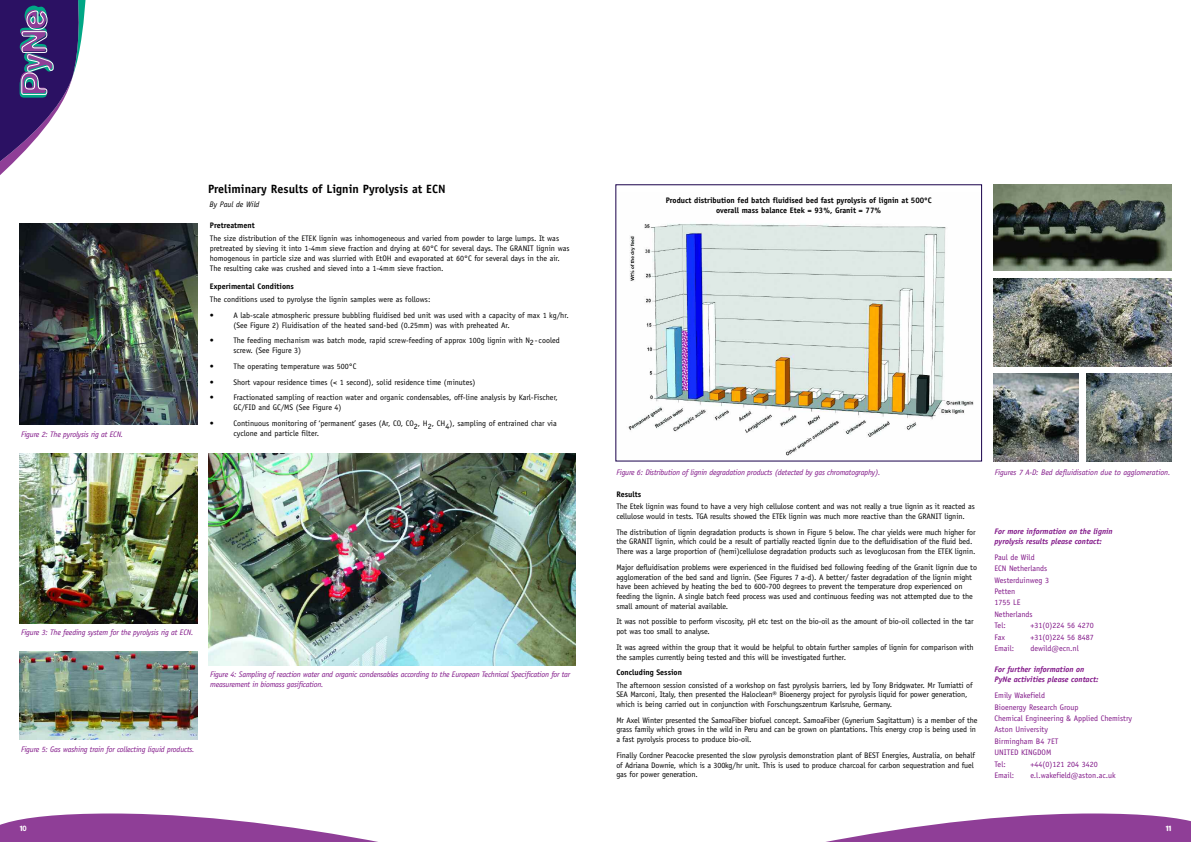
<style>
.page{position:relative;width:1191px;height:842px;background:#fff}
.page>*{position:absolute;margin:0;border:0;box-sizing:border-box;transform-origin:0 0}
.t1{font:700 12px "Officina Sans";color:#000}
.t2{font:8px/9.8px "Officina Sans";letter-spacing:-.01em;color:#000}
.t3{font:italic 8px/10px "Officina Sans";letter-spacing:-.025em;color:#811788}
.t4{font:8px/11.4px "Officina Sans";color:#811788}
.t5{font:700 8px/9.8px "Officina Sans";color:#000;text-align:center}
.t6{font:italic 700 8px/10px "Officina Sans";color:#811788}
.t7{font:italic 8px "Officina Sans";letter-spacing:-.005em;color:#811788}
.t8{font:italic 8px "Officina Sans";color:#000}
.t9{font:500 8px "Blur";color:#fff}
</style>
<div class="page">
<svg style="left:826px;top:813px;width:365px;height:29px"></svg>
<svg style="left:0;top:0;width:86px;height:175px"></svg>
<svg style="left:0;top:813px;width:378px;height:29px"></svg>
<img style="left:20px;top:223px;width:177px;height:202px">
<img style="left:20px;top:454px;width:177px;height:170px">
<img style="left:20px;top:652px;width:177px;height:88px">
<img style="left:993px;top:184px;width:178px;height:86px">
<img style="left:993px;top:279px;width:178px;height:88px">
<img style="left:993px;top:374px;width:85px;height:88px">
<img style="left:1086px;top:374px;width:85px;height:88px">
<img style="left:628px;top:224px;width:346px;height:232px">
<img style="left:209px;top:454px;width:366px;height:211px">
<p class="t3" style="left:21px;top:430px;width:104px">Figure 2: The pyrolysis rig at ECN.</p>
<h1 class="t1" style="left:208px;top:184px;width:239px">Preliminary Results of Lignin Pyrolysis at ECN</h1>
<p class="t8" style="left:209px;top:201px;width:51px">By Paul de Wild</p>
<p class="t5" style="left:210px;top:222px;width:46px">Pretreatment</p>
<p class="t2" style="left:210px;top:234px;width:361px">The size distribution of the ETEK lignin was inhomogeneous and varied from powder to large lumps. It was pretreated by sieving it into 1-4mm sieve fraction and drying at 60°C for several days. The GRANIT lignin was homogenous in particle size and was slurried with EtOH and evaporated at 60°C for several days in the air.<br>The resulting cake was crushed and sieved into a 1-4mm sieve fraction.</p>
<p class="t5" style="left:210px;top:282px;width:85px">Experimental Conditions</p>
<p class="t2" style="left:210px;top:292px;width:222px;line-height:15.7px">The conditions used to pyrolyse the lignin samples were as follows: •</p>
<p class="t2" style="left:233px;top:310px;width:337px">A lab-scale atmospheric pressure bubbling fluidised bed unit was used with a capacity of max 1 kg/hr. (See Figure 2) Fluidisation of the heated sand-bed (0.25mm) was with preheated Ar.</p>
<p class="t2" style="left:210px;top:336px;width:5px">•</p>
<p class="t2" style="left:233px;top:336px;width:328px">The feeding mechanism was batch mode, rapid screw-feeding of approx 100g lignin with N2-cooled screw. (See Figure 3)</p>
<p class="t2" style="left:210px;top:362px;width:5px">•</p>
<p class="t2" style="left:233px;top:362px;width:125px">The operating temperature was 500°C</p>
<p class="t2" style="left:210px;top:378px;width:5px">•</p>
<p class="t2" style="left:233px;top:378px;width:244px">Short vapour residence times (&lt; 1 second), solid residence time (minutes)</p>
<p class="t2" style="left:210px;top:393px;width:5px">•</p>
<p class="t2" style="left:233px;top:393px;width:326px">Fractionated sampling of reaction water and organic condensables, off-line analysis by Karl-Fischer,<br>GC/FID and GC/MS (See Figure 4)</p>
<p class="t2" style="left:210px;top:419px;width:5px">•</p>
<p class="t2" style="left:233px;top:419px;width:325px">Continuous monitoring of ‘permanent’ gases (Ar, CO, CO2, H2, CH4), sampling of entrained char via cyclone and particle filter.</p>
<p class="t3" style="left:21px;top:628px;width:174px">Figure 3: The feeding system for the pyrolysis rig at ECN.</p>
<p class="t3" style="left:210px;top:669px;width:361px">Figure 4: Sampling of reaction water and organic condensables according to the European Technical Specification for tar measurement in biomass gasification.</p>
<p class="t3" style="left:21px;top:745px;width:175px">Figure 5: Gas washing train for collecting liquid products.</p>
<p class="t5" style="left:666px;top:196px;width:267px">Product distribution fed batch fluidised bed fast pyrolysis of lignin at 500ºC overall mass balance Etek = 93%, Granit = 77%</p>
<p class="t3" style="left:616px;top:468px;width:265px">Figure 6: Distribution of lignin degradation products (detected by gas chromatography).</p>
<p class="t7" style="left:994px;top:469px;width:177px">Figures 7 A-D: Bed defluidisation due to agglomeration.</p>
<p class="t5" style="left:616px;top:490px;width:26px">Results</p>
<p class="t2" style="left:616px;top:502px;width:360px">The Etek lignin was found to have a very high cellulose content and was not really a true lignin as it reacted as cellulose would in tests. TGA results showed the ETEk lignin was much more reactive than the GRANIT lignin.</p>
<p class="t2" style="left:616px;top:528px;width:361px">The distribution of lignin degradation products is shown in Figure 5 below. The char yields were much higher for the GRANIT lignin, which could be a result of partially reacted lignin due to the defluidisation of the fluid bed.<br>There was a large proportion of (hemi)cellulose degradation products such as levoglucosan from the ETEK lignin.</p>
<p class="t2" style="left:616px;top:563px;width:362px">Major defluidisation problems were experienced in the fluidised bed following feeding of the Granit lignin due to agglomeration of the bed sand and lignin. (See Figures 7 a-d). A better/ faster degradation of the lignin might have been achieved by heating the bed to 600-700 degrees to prevent the temperature drop experienced on feeding the lignin. A single batch feed process was used and continuous feeding was not attempted due to the small amount of material available.</p>
<p class="t2" style="left:616px;top:617px;width:359px">It was not possible to perform viscosity, pH etc test on the bio-oil as the amount of bio-oil collected in the tar pot was too small to analyse.</p>
<p class="t2" style="left:616px;top:643px;width:359px">It was agreed within the group that it would be helpful to obtain further samples of lignin for comparison with the samples currently being tested and this will be investigated further.</p>
<p class="t5" style="left:616px;top:668px;width:67px">Concluding Session</p>
<p class="t2" style="left:616px;top:681px;width:358px">The afternoon session consisted of a workshop on fast pyrolysis barriers, led by Tony Bridgwater. Mr Tumiatti of<br>SEA Marconi, Italy, then presented the Haloclean® Bioenergy project for pyrolysis liquid for power generation, which is being carried out in conjunction with Forschungszentrum Karlsruhe, Germany.</p>
<p class="t2" style="left:616px;top:716px;width:362px">Mr Axel Winter presented the SamoaFiber biofuel concept. SamoaFiber (Gynerium Sagitattum) is a member of the grass family which grows in the wild in Peru and can be grown on plantations. This energy crop is being used in a fast pyrolysis process to produce bio-oil.</p>
<p class="t2" style="left:616px;top:751px;width:360px">Finally Cordner Peacocke presented the slow pyrolysis demonstration plant of BEST Energies, Australia, on behalf of Adriana Downie, which is a 300kg/hr unit. This is used to produce charcoal for carbon sequestration and fuel gas for power generation.</p>
<p class="t6" style="left:994px;top:527px;width:120px">For more information on the lignin pyrolysis results please contact:</p>
<p class="t4" style="left:994px;top:552px;width:56px">Paul de Wild<br>ECN Netherlands<br>Westerduinweg 3<br>Petten<br>1755 LE<br>Netherlands<br>Tel:</p>
<p class="t4" style="left:1030px;top:620px;width:65px">+31(0)224 56 4270</p>
<p class="t4" style="left:994px;top:632px;width:12px">Fax</p>
<p class="t4" style="left:1030px;top:632px;width:65px">+31(0)224 56 8487</p>
<p class="t4" style="left:994px;top:643px;width:21px">Email:</p>
<p class="t4" style="left:1030px;top:643px;width:50px">dewild@ecn.nl</p>
<p class="t6" style="left:994px;top:665px;width:105px">For further information on<br>PyNe activities please contact:</p>
<p class="t4" style="left:994px;top:690px;width:139px">Emily Wakefield<br>Bioenergy Research Group<br>Chemical Engineering &amp; Applied Chemistry<br>Aston University<br>Birmingham B4 7ET<br>UNITED KINGDOM<br>Tel:</p>
<p class="t4" style="left:1030px;top:759px;width:69px">+44(0)121 204 3420</p>
<p class="t4" style="left:994px;top:770px;width:21px">Email:</p>
<p class="t4" style="left:1030px;top:770px;width:87px">e.l.wakefield@aston.ac.uk</p>
<p class="t9" style="left:20px;top:826px;width:9px">10</p>
<p class="t9" style="left:1165px;top:826px;width:7px">11</p>
</div>
